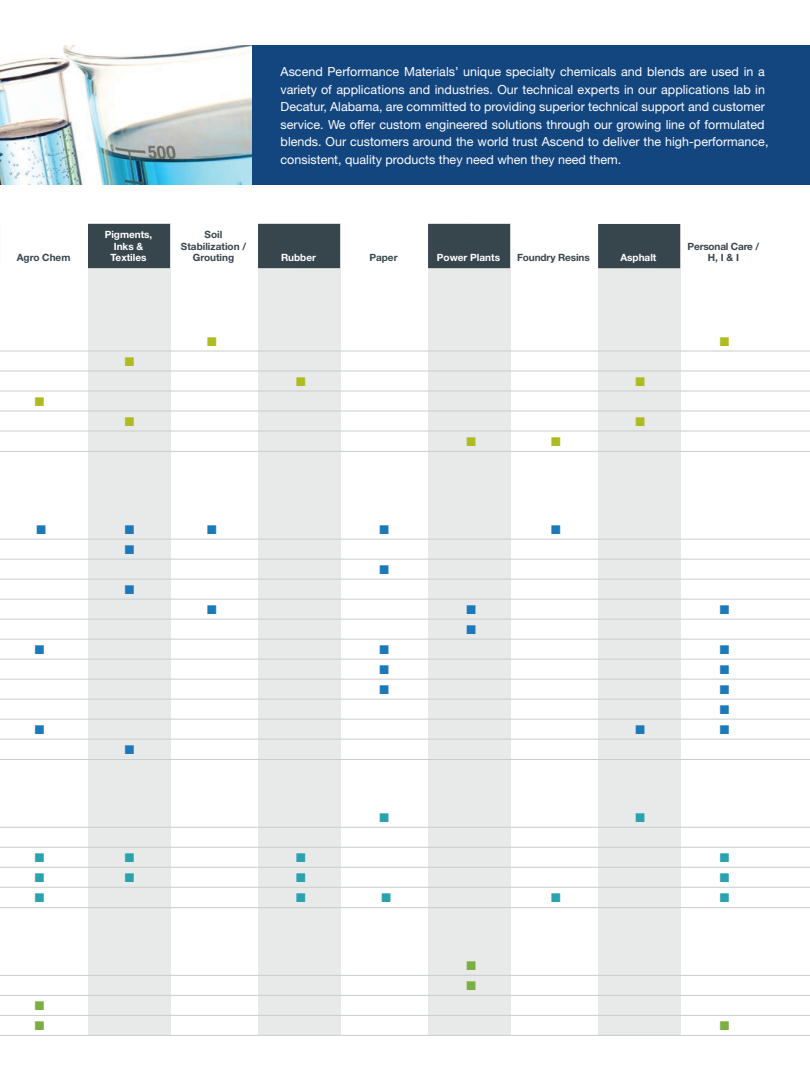
<style>
.page{position:relative;width:810px;height:1080px;background:#fff}
.page>*{position:absolute;margin:0;border:0;box-sizing:border-box;transform-origin:0 0}
.t1{font:12.5px/17.5px "Helvetica Neue LT Std";color:#fff}
.t2{font:12.5px "Zapf Dingbats ITC";color:#1c79ba}
.t3{font:12.5px "Zapf Dingbats ITC";color:#2ba3ae}
.t4{font:12.5px "Zapf Dingbats ITC";color:#aebc21}
.t5{font:12.5px "Zapf Dingbats ITC";color:#7caf42}
.t6{font:700 10px/11.2px "Helvetica Neue LT Std";color:#37454d;text-align:center}
.t7{font:700 10px/11.2px "Helvetica Neue LT Std";color:#fff;text-align:center}
</style>
<div class="page">
<img style="left:0;top:45px;width:253px;height:139px">
<hr style="left:0;top:224px;width:1px;height:811px;background:#e8eae9">
<div style="left:88px;top:224px;width:82px;height:811px;background:#e8eae9"></div>
<div style="left:258px;top:224px;width:82px;height:811px;background:#e8eae9"></div>
<div style="left:428px;top:224px;width:82px;height:811px;background:#e8eae9"></div>
<div style="left:598px;top:224px;width:82px;height:811px;background:#e8eae9"></div>
<hr style="left:0;top:224px;width:1px;height:44px;background:#37454d">
<div style="left:88px;top:224px;width:82px;height:44px;background:#37454d"></div>
<div style="left:258px;top:224px;width:82px;height:44px;background:#37454d"></div>
<div style="left:428px;top:224px;width:82px;height:44px;background:#37454d"></div>
<div style="left:598px;top:224px;width:82px;height:44px;background:#37454d"></div>
<div style="left:253px;top:45px;width:557px;height:139px;background:#13457f"></div>
<hr style="left:0;top:351px;width:810px;height:1px;background:#cacdcd">
<hr style="left:0;top:371px;width:810px;height:1px;background:#cacdcd">
<hr style="left:0;top:391px;width:810px;height:1px;background:#cacdcd">
<hr style="left:0;top:411px;width:810px;height:1px;background:#cacdcd">
<hr style="left:0;top:431px;width:810px;height:1px;background:#cacdcd">
<hr style="left:0;top:451px;width:810px;height:1px;background:#cacdcd">
<hr style="left:0;top:539px;width:810px;height:1px;background:#cacdcd">
<hr style="left:0;top:559px;width:810px;height:1px;background:#cacdcd">
<hr style="left:0;top:579px;width:810px;height:1px;background:#cacdcd">
<hr style="left:0;top:599px;width:810px;height:1px;background:#cacdcd">
<hr style="left:0;top:619px;width:810px;height:1px;background:#cacdcd">
<hr style="left:0;top:639px;width:810px;height:1px;background:#cacdcd">
<hr style="left:0;top:659px;width:810px;height:1px;background:#cacdcd">
<hr style="left:0;top:679px;width:810px;height:1px;background:#cacdcd">
<hr style="left:0;top:699px;width:810px;height:1px;background:#cacdcd">
<hr style="left:0;top:719px;width:810px;height:1px;background:#cacdcd">
<hr style="left:0;top:739px;width:810px;height:1px;background:#cacdcd">
<hr style="left:0;top:759px;width:810px;height:1px;background:#cacdcd">
<hr style="left:0;top:827px;width:810px;height:1px;background:#cacdcd">
<hr style="left:0;top:847px;width:810px;height:1px;background:#cacdcd">
<hr style="left:0;top:867px;width:810px;height:1px;background:#cacdcd">
<hr style="left:0;top:887px;width:810px;height:1px;background:#cacdcd">
<hr style="left:0;top:907px;width:810px;height:1px;background:#cacdcd">
<hr style="left:0;top:975px;width:810px;height:1px;background:#cacdcd">
<hr style="left:0;top:995px;width:810px;height:1px;background:#cacdcd">
<hr style="left:0;top:1015px;width:810px;height:1px;background:#cacdcd">
<hr style="left:0;top:1035px;width:810px;height:1px;background:#cacdcd">
<svg style="left:720px;top:698px;width:9px;height:2px"></svg>
<p class="t6" style="left:17px;top:253px;width:55px">Agro Chem</p>
<p class="t4" style="left:35px;top:394px;width:11px">■</p>
<p class="t7" style="left:105px;top:230px;width:49px">Pigments,<br>Inks &amp;<br>Textiles</p>
<p class="t6" style="left:181px;top:230px;width:67px">Soil<br>Stabilization /<br>Grouting</p>
<p class="t1" style="left:281px;top:64px;width:489px">Ascend Performance Materials’ unique specialty chemicals and blends are used in a variety of applications and industries. Our technical experts in our applications lab in Decatur, Alabama, are committed to providing superior technical support and customer service. We offer custom engineered solutions through our growing line of formulated blends. Our customers around the world trust Ascend to deliver the high-performance, consistent, quality products they need when they need them.</p>
<p class="t7" style="left:281px;top:253px;width:36px">Rubber</p>
<p class="t6" style="left:369px;top:253px;width:30px">Paper</p>
<p class="t7" style="left:437px;top:253px;width:65px">Power Plants</p>
<p class="t6" style="left:517px;top:253px;width:74px">Foundry Resins</p>
<p class="t7" style="left:620px;top:253px;width:38px">Asphalt</p>
<p class="t6" style="left:688px;top:241px;width:73px">Personal Care /<br>H, I &amp; I</p>
<p class="t4" style="left:125px;top:354px;width:11px">■</p>
<p class="t4" style="left:207px;top:334px;width:11px">■</p>
<p class="t4" style="left:720px;top:334px;width:11px">■</p>
<p class="t4" style="left:296px;top:374px;width:11px">■</p>
<p class="t4" style="left:635px;top:374px;width:11px">■</p>
<p class="t4" style="left:125px;top:414px;width:11px">■</p>
<p class="t4" style="left:635px;top:414px;width:11px">■</p>
<p class="t4" style="left:467px;top:434px;width:11px">■</p>
<p class="t4" style="left:551px;top:434px;width:11px">■</p>
<p class="t2" style="left:37px;top:522px;width:11px">■</p>
<p class="t2" style="left:125px;top:522px;width:11px">■</p>
<p class="t2" style="left:207px;top:522px;width:11px">■</p>
<p class="t2" style="left:380px;top:522px;width:11px">■</p>
<p class="t2" style="left:551px;top:522px;width:11px">■</p>
<p class="t2" style="left:125px;top:542px;width:11px">■</p>
<p class="t2" style="left:380px;top:562px;width:11px">■</p>
<p class="t2" style="left:125px;top:582px;width:11px">■</p>
<p class="t2" style="left:207px;top:602px;width:11px">■</p>
<p class="t2" style="left:467px;top:602px;width:11px">■</p>
<p class="t2" style="left:720px;top:602px;width:11px">■</p>
<p class="t2" style="left:467px;top:622px;width:11px">■</p>
<p class="t2" style="left:35px;top:642px;width:11px">■</p>
<p class="t2" style="left:380px;top:642px;width:11px">■</p>
<p class="t2" style="left:720px;top:642px;width:11px">■</p>
<p class="t2" style="left:380px;top:662px;width:11px">■</p>
<p class="t2" style="left:720px;top:662px;width:11px">■</p>
<p class="t2" style="left:380px;top:682px;width:11px">■</p>
<p class="t2" style="left:35px;top:722px;width:11px">■</p>
<p class="t2" style="left:635px;top:722px;width:11px">■</p>
<p class="t2" style="left:720px;top:722px;width:11px">■</p>
<p class="t2" style="left:125px;top:742px;width:11px">■</p>
<p class="t3" style="left:380px;top:811px;width:11px">■</p>
<p class="t3" style="left:635px;top:811px;width:11px">■</p>
<p class="t3" style="left:35px;top:851px;width:11px">■</p>
<p class="t3" style="left:125px;top:851px;width:11px">■</p>
<p class="t3" style="left:296px;top:851px;width:11px">■</p>
<p class="t3" style="left:720px;top:851px;width:11px">■</p>
<p class="t3" style="left:35px;top:871px;width:11px">■</p>
<p class="t3" style="left:125px;top:871px;width:11px">■</p>
<p class="t3" style="left:296px;top:871px;width:11px">■</p>
<p class="t3" style="left:720px;top:871px;width:11px">■</p>
<p class="t3" style="left:35px;top:891px;width:11px">■</p>
<p class="t3" style="left:296px;top:891px;width:11px">■</p>
<p class="t3" style="left:381px;top:891px;width:11px">■</p>
<p class="t3" style="left:551px;top:891px;width:11px">■</p>
<p class="t3" style="left:720px;top:891px;width:11px">■</p>
<p class="t5" style="left:720px;top:1019px;width:11px">■</p>
</div>
